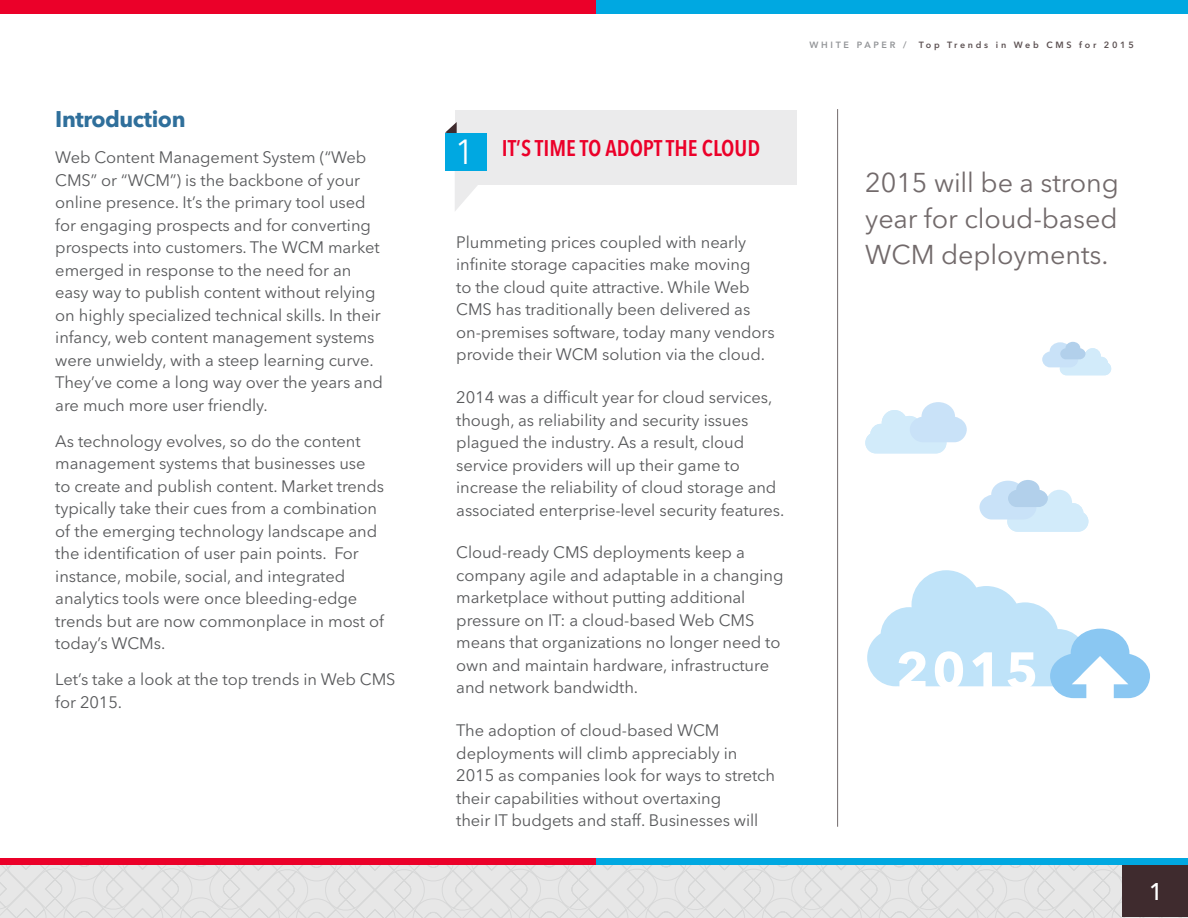
<style>
.page{position:relative;width:1188px;height:918px;background:#fff}
.page>*{position:absolute;margin:0;border:0;box-sizing:border-box;transform-origin:0 0}
.t1{font:700 51px "Avenir Next LT Pro";color:#fff}
.t2{font:condensed 34.5px "Avenir Next LT Pro";color:#fff}
.t3{font:27px/36px "Avenir Next LT Pro";letter-spacing:-.005em;color:#726a6b;text-align:justify}
.t4{font:500 24px "Avenir Next LT Pro";color:#fff}
.t5{font:600 condensed 22.5px "Avenir Next LT Pro";color:#eb0029}
.t6{font:700 22.5px "Avenir Next LT Pro";letter-spacing:-.02em;color:#2f6f9b}
.t7{font:16.5px/22.5px "Avenir Next LT Pro";letter-spacing:-.005em;color:#58595b}
.t8{font:600 9px "Avenir Next LT Pro";letter-spacing:.3em;color:#5d5253}
.t9{font:600 9px "Avenir Next LT Pro";letter-spacing:.3em;color:#939598}
</style>
<div class="page">
<div style="left:0;top:0;width:597px;height:13px;background:#eb0029"></div>
<div style="left:597px;top:0;width:591px;height:13px;background:#00a8e1"></div>
<svg style="left:0;top:865px;width:1188px;height:53px;background:#e4e4e4"></svg>
<div style="left:1122px;top:864px;width:66px;height:53px;background:#3f2b2e"></div>
<div style="left:0;top:858px;width:597px;height:6px;background:#eb0029"></div>
<div style="left:597px;top:858px;width:591px;height:6px;background:#00a8e1"></div>
<div style="left:0;top:1px;width:597px;height:13px;background:#eb0029"></div>
<div style="left:597px;top:1px;width:591px;height:13px;background:#00a8e1"></div>
<hr style="left:837px;top:109px;width:1px;height:718px;background:#726a6b">
<svg style="left:455px;top:185px;width:23px;height:26px"></svg>
<div style="left:455px;top:110px;width:341px;height:75px;background:#ebebec"></div>
<svg style="left:445px;top:122px;width:12px;height:11px"></svg>
<div style="left:445px;top:133px;width:41px;height:37px;background:#00a8e1"></div>
<svg style="left:865px;top:402px;width:102px;height:51px"></svg>
<svg style="left:867px;top:570px;width:283px;height:128px"></svg>
<svg style="left:1042px;top:342px;width:69px;height:33px"></svg>
<svg style="left:979px;top:480px;width:109px;height:52px"></svg>
<h3 class="t6" style="left:55px;top:106px;width:132px">Introduction</h3>
<p class="t7" style="left:55px;top:146px;width:329px">Web Content Management System (“Web CMS” or “WCM”) is the backbone of your online presence. It’s the primary tool used for engaging prospects and for converting prospects into customers. The WCM market emerged in response to the need for an easy way to publish content without relying on highly specialized technical skills. In their infancy, web content management systems were unwieldy, with a steep learning curve.<br>They’ve come a long way over the years and are much more user friendly.</p>
<p class="t7" style="left:55px;top:430px;width:330px">As technology evolves, so do the content management systems that businesses use to create and publish content. Market trends typically take their cues from a combination of the emerging technology landscape and the identification of user pain points. For instance, mobile, social, and integrated analytics tools were once bleeding-edge trends but are now commonplace in most of today’s WCMs.</p>
<p class="t7" style="left:55px;top:668px;width:342px">Let’s take a look at the top trends in Web CMS for 2015.</p>
<p class="t9" style="left:809px;top:39px;width:99px">WHITE PAPER /</p>
<p class="t8" style="left:919px;top:39px;width:217px">Top Trends in Web CMS for 2015</p>
<h2 class="t2" style="left:456px;top:131px;width:18px">1</h2>
<h3 class="t5" style="left:502px;top:134px;width:45px">IT’S TIME</h3>
<h3 class="t5" style="left:580px;top:134px;width:182px">TO ADOPT THE CLOUD</h3>
<p class="t7" style="left:456px;top:231px;width:320px">Plummeting prices coupled with nearly infinite storage capacities make moving<br>to the cloud quite attractive. While Web CMS has traditionally been delivered as on-premises software, today many vendors provide their WCM solution via the cloud.</p>
<p class="t7" style="left:456px;top:386px;width:330px">2014 was a difficult year for cloud services, though, as reliability and security issues plagued the industry. As a result, cloud service providers will up their game to increase the reliability of cloud storage and associated enterprise-level security features.</p>
<p class="t7" style="left:456px;top:541px;width:329px">Cloud-ready CMS deployments keep a company agile and adaptable in a changing marketplace without putting additional pressure on IT: a cloud-based Web CMS means that organizations no longer need to own and maintain hardware, infrastructure and network bandwidth.</p>
<p class="t7" style="left:456px;top:719px;width:320px">The adoption of cloud-based WCM deployments will climb appreciably in 2015 as companies look for ways to stretch their capabilities without overtaxing<br>their IT budgets and staff. Businesses will</p>
<h3 class="t3" style="left:865px;top:164px;width:255px">2015 will be a strong year for cloud-based WCM deployments.</h3>
<h1 class="t1" style="left:896px;top:639px;width:144px">2015</h1>
<h3 class="t4" style="left:1149px;top:877px;width:16px">1</h3>
</div>
